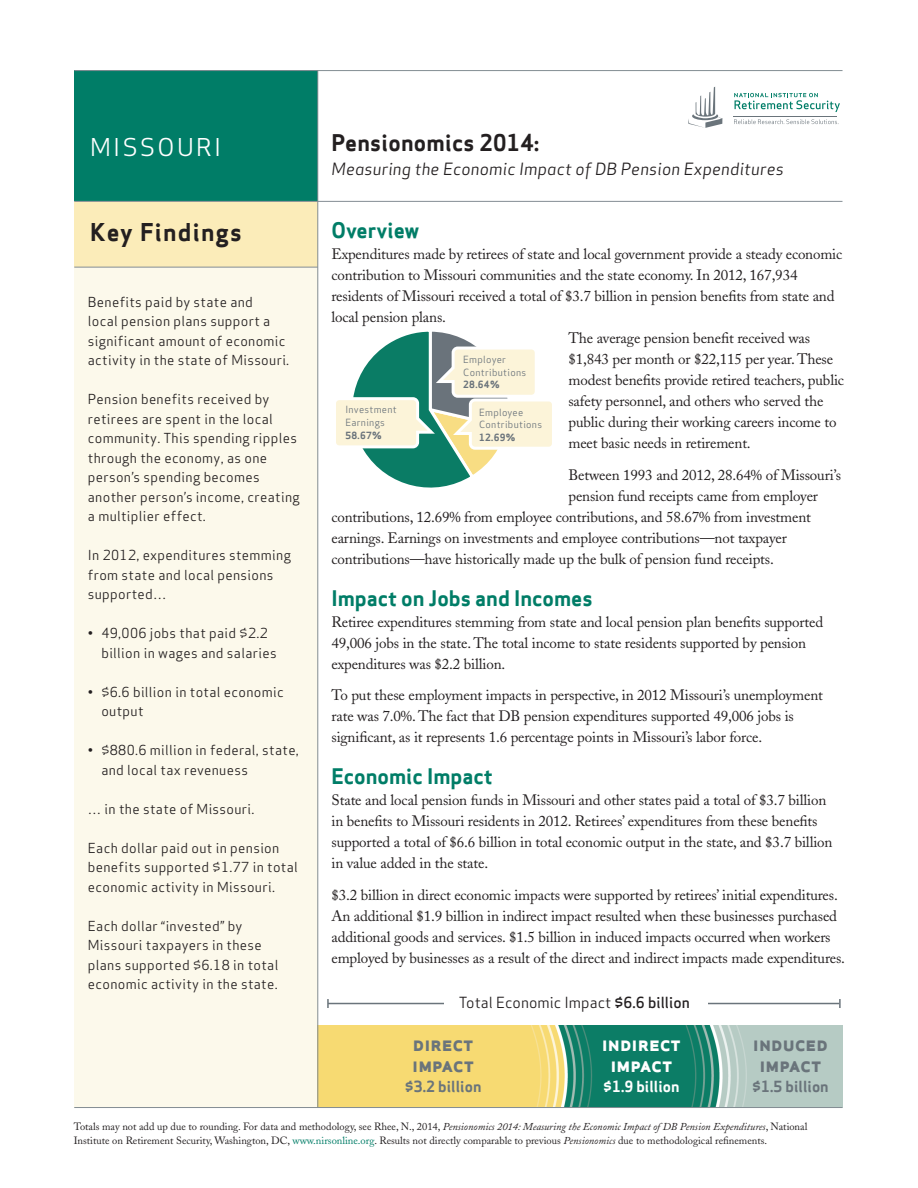
<style>
.page{position:relative;width:918px;height:1188px;background:#fff}
.page>*{position:absolute;margin:0;border:0;box-sizing:border-box;transform-origin:0 0}
.t1{font:24px "Apex Sans Bold T";letter-spacing:.05em;color:#231f20}
.t2{font:24px "Apex Sans Book C";letter-spacing:.1em;color:#fff}
.t3{font:22.5px "Apex Sans Bold T";letter-spacing:.01em;color:#231f20}
.t4{font:21px "Apex Sans Bold T";color:#007d67}
.t5{font:21px/21px "Apex Sans Bold C";color:#6a747b}
.t6{font:21px/21px "Apex Sans Bold C";color:#fff;text-align:center}
.t7{font:16.5px "Apex Sans Book Italic T";letter-spacing:.01em;color:#231f20}
.t8{font:15px/21px "Adobe Caslon";letter-spacing:-.01em;color:#231f20}
.t9{font:15px "Apex Sans Book T";letter-spacing:.005em;color:#231f20}
.t10{font:15px "Apex Sans Bold T";color:#6a747b}
.t11{font:15px "Apex Sans Bold T";color:#fff}
.t12{font:13.5px/19.5px "Apex Sans Book T";letter-spacing:.025em;color:#231f20}
.t13{font:10.5px/13.5px "Adobe Caslon";color:#231f20}
.t14{font:9.75px/12.6px "Apex Sans Book T";letter-spacing:.03em;color:#6a737b}
.s1{font-family:"Apex Sans Bold T"}
.s2{font-family:"Apex Sans Medium T"}
.s3{font-style:italic}
.s4{color:#007d67}
</style>
<div class="page">
<div style="left:74px;top:70px;width:244px;height:131px;background:#007d67"></div>
<div style="left:74px;top:202px;width:244px;height:65px;background:#fbecb9"></div>
<div style="left:74px;top:267px;width:244px;height:840px;background:#fcf9eb"></div>
<img style="left:318px;top:1026px;width:524px;height:81px">
<hr style="left:74px;top:70px;width:769px;height:1px;background:#838d93">
<hr style="left:74px;top:201px;width:768px;height:1px;background:#838d93">
<hr style="left:74px;top:267px;width:244px;height:1px;background:#838d93">
<hr style="left:317px;top:71px;width:1px;height:1036px;background:#838d93">
<hr style="left:74px;top:1107px;width:768px;height:1px;background:#838d93">
<hr style="left:734px;top:116px;width:103px;height:1px;background:#6a747b">
<svg style="left:688px;top:87px;width:34px;height:41px"></svg>
<svg style="left:734px;top:119px;width:105px;height:5px"></svg>
<svg style="left:734px;top:93px;width:106px;height:19px"></svg>
<hr style="left:328px;top:1003px;width:511px;height:1px;background:#6a747b">
<svg style="left:839px;top:999px;width:2px;height:9px"></svg>
<svg style="left:327px;top:999px;width:2px;height:9px"></svg>
<div style="left:444px;top:990px;width:264px;height:27px;background:#fff"></div>
<svg style="left:336px;top:331px;width:216px;height:157px"></svg>
<p class="t2" style="left:90px;top:132px;width:133px">MISSOURI</p>
<p class="t1" style="left:90px;top:217px;width:153px">Key Findings</p>
<p class="t12" style="left:88px;top:292px;width:203px">Benefits paid by state and<br>local pension plans support a significant amount of economic activity in the state of Missouri.</p>
<p class="t12" style="left:88px;top:389px;width:213px">Pension benefits received by retirees are spent in the local community. This spending ripples through the economy, as one person’s spending becomes another person’s income, creating a multiplier effect.</p>
<p class="t12" style="left:88px;top:545px;width:205px">In 2012, expenditures stemming from state and local pensions supported…</p>
<p class="t12" style="left:101px;top:623px;width:177px;text-indent:-13px">• 49,006 jobs that paid $2.2 billion in wages and salaries</p>
<p class="t12" style="left:101px;top:682px;width:184px;text-indent:-13px">• $6.6 billion in total economic output</p>
<p class="t12" style="left:101px;top:740px;width:199px;text-indent:-13px">• $880.6 million in federal, state, and local tax revenuess</p>
<p class="t12" style="left:88px;top:799px;width:168px">… in the state of Missouri.</p>
<p class="t12" style="left:88px;top:838px;width:211px">Each dollar paid out in pension benefits supported $1.77 in total economic activity in Missouri.</p>
<p class="t12" style="left:88px;top:916px;width:192px">Each dollar “invested” by<br>Missouri taxpayers in these plans supported $6.18 in total economic activity in the state.</p>
<p class="t3" style="left:331px;top:128px;width:209px">Pensionomics 2014:</p>
<p class="t7" style="left:331px;top:159px;width:454px">Measuring the Economic Impact of DB Pension Expenditures</p>
<p class="t4" style="left:331px;top:217px;width:89px">Overview</p>
<p class="t8" style="left:331px;top:244px;width:512px">Expenditures made by retirees of state and local government provide a steady economic contribution to Missouri communities and the state economy. In 2012, 167,934 residents of Missouri received a total of $3.7 billion in pension benefits from state and local pension plans.</p>
<p class="t8" style="left:568px;top:328px;width:277px">The average pension benefit received was $1,843 per month or $22,115 per year. These modest benefits provide retired teachers, public safety personnel, and others who served the public during their working careers income to meet basic needs in retirement.</p>
<p class="t8" style="left:568px;top:464px;width:274px">Between 1993 and 2012, 28.64% of Missouri’s</p>
<p class="t8" style="left:568px;top:485px;width:251px">pension fund receipts came from employer</p>
<p class="t8" style="left:331px;top:506px;width:481px">contributions, 12.69% from employee contributions, and 58.67% from investment</p>
<p class="t8" style="left:331px;top:527px;width:457px">earnings. Earnings on investments and employee contributions—not taxpayer</p>
<p class="t8" style="left:331px;top:548px;width:444px">contributions—have historically made up the bulk of pension fund receipts.</p>
<p class="t4" style="left:331px;top:585px;width:263px">Impact on Jobs and Incomes</p>
<p class="t8" style="left:331px;top:611px;width:493px">Retiree expenditures stemming from state and local pension plan benefits supported<br>49,006 jobs in the state. The total income to state residents supported by pension expenditures was $2.2 billion.</p>
<p class="t8" style="left:331px;top:685px;width:493px">To put these employment impacts in perspective, in 2012 Missouri’s unemployment rate was 7.0%. The fact that DB pension expenditures supported 49,006 jobs is significant, as it represents 1.6 percentage points in Missouri’s labor force.</p>
<p class="t4" style="left:331px;top:763px;width:163px">Economic Impact</p>
<p class="t8" style="left:331px;top:790px;width:502px">State and local pension funds in Missouri and other states paid a total of $3.7 billion in benefits to Missouri residents in 2012. Retirees’ expenditures from these benefits supported a total of $6.6 billion in total economic output in the state, and $3.7 billion in value added in the state.</p>
<p class="t8" style="left:331px;top:884px;width:515px">$3.2 billion in direct economic impacts were supported by retirees’ initial expenditures.<br>An additional $1.9 billion in indirect impact resulted when these businesses purchased additional goods and services. $1.5 billion in induced impacts occurred when workers employed by businesses as a result of the direct and indirect impacts made expenditures.</p>
<p class="t14" style="left:463px;top:353px;width:65px">Employer<br>Contributions<br><span class="s1">28.64%</span></p>
<p class="t14" style="left:345px;top:403px;width:53px">Investment<br>Earnings<br><span class="s1">58.67%</span></p>
<p class="t14" style="left:479px;top:406px;width:65px">Employee<br>Contributions<br><span class="s1">12.69%</span></p>
<p class="t9" style="left:459px;top:993px;width:233px">Total Economic Impact <span class="s2">$6.6 billion</span></p>
<p class="t5" style="left:412px;top:1033px;width:63px">direct impact</p>
<p class="t10" style="left:405px;top:1076px;width:78px">$3.2 billion</p>
<p class="t6" style="left:602px;top:1033px;width:81px">indirect impact</p>
<p class="t11" style="left:603px;top:1076px;width:78px">$1.9 billion</p>
<p class="t5" style="left:753px;top:1033px;width:76px">induced</p>
<p class="t5" style="left:760px;top:1054px;width:63px">impact</p>
<p class="t10" style="left:752px;top:1076px;width:78px">$1.5 billion</p>
<p class="t13" style="left:74px;top:1120px;width:735px">Totals may not add up due to rounding. For data and methodology, see Rhee, N., 2014, <span class="s3">Pensionomics 2014: Measuring the Economic Impact of DB Pension Expenditures</span>, National<br>Institute on Retirement Security, Washington, DC, <span class="s4">www.nirsonline.org</span>. Results not directly comparable to previous <span class="s3">Pensionomics</span> due to methodological refinements.</p>
</div>
